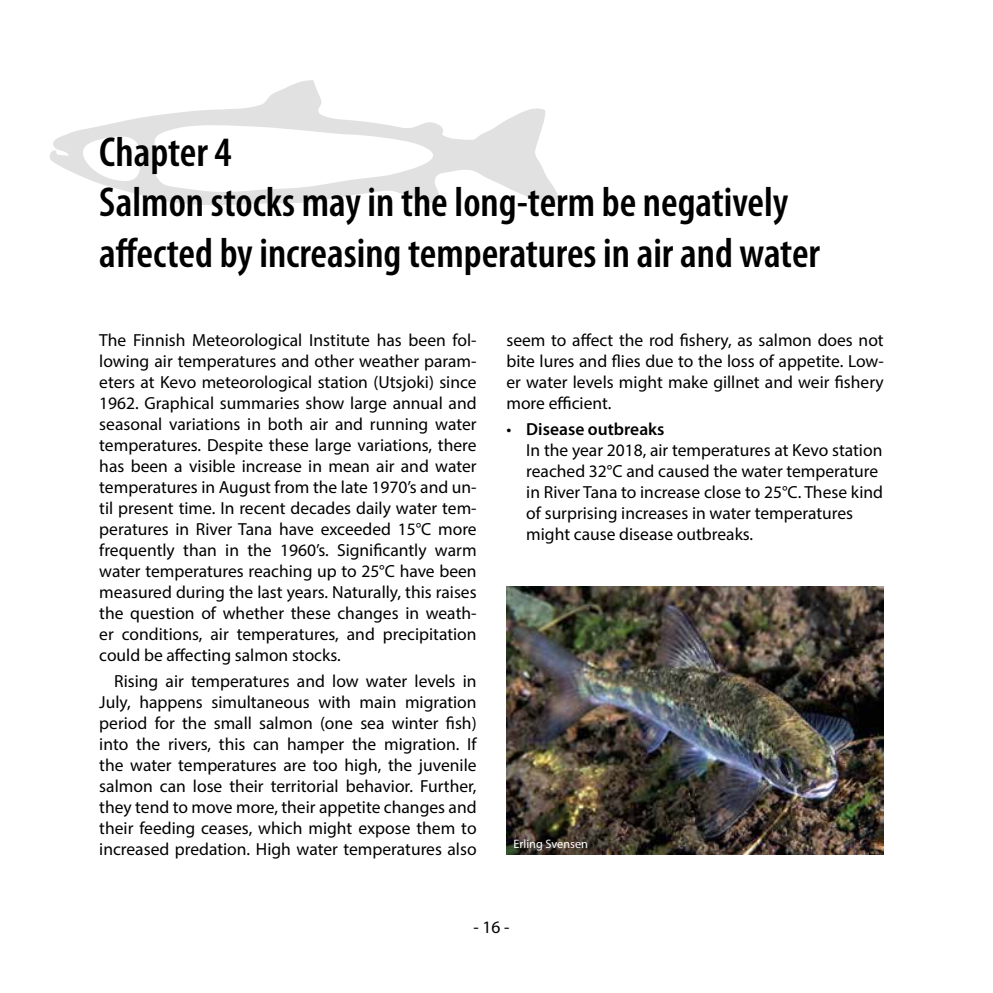
<style>
.page{position:relative;width:993px;height:993px;background:#fff}
.page>*{position:absolute;margin:0;border:0;box-sizing:border-box;transform-origin:0 0}
.t1{font:600 condensed 42px/50.4px "Myriad Pro";color:#000}
.t2{font:17.5px/21px "Myriad Pro";color:#000;text-align:justify}
.t3{font:12.25px "Myriad Pro";color:#fff}
.s1{font-weight:600}
</style>
<div class="page">
<svg style="left:49px;top:80px;width:509px;height:125px"></svg>
<img style="left:506px;top:586px;width:377px;height:268px">
<h1 class="t1" style="left:99px;top:127px;width:722px">Chapter 4<br>Salmon stocks may in the long-term be negatively affected by increasing temperatures in air and water</h1>
<p class="t2" style="left:99px;top:329px;width:379px">The Finnish Meteorological Institute has been fol&shy;lowing air temperatures and other weather param&shy;eters at Kevo meteorological station (Utsjoki) since 1962. Graphical summaries show large annual and seasonal variations in both air and running water temperatures. Despite these large variations, there has been a visible increase in mean air and water temperatures in August from the late 1970’s and un&shy;til present time. In recent decades daily water tem&shy;peratures in River Tana have exceeded 15°C more frequently than in the 1960’s. Significantly warm water temperatures reaching up to 25°C have been measured during the last years. Naturally, this raises the question of whether these changes in weath&shy;er conditions, air temperatures, and precipitation could be affecting salmon stocks.</p>
<p class="t2" style="left:99px;top:670px;width:379px;text-indent:15px">Rising air temperatures and low water levels in July, happens simultaneous with main migration period for the small salmon (one sea winter fish) into the rivers, this can hamper the migration. If the water temperatures are too high, the juvenile salmon can lose their territorial behavior. Further, they tend to move more, their appetite changes and their feeding ceases, which might expose them to increased predation. High water temperatures also</p>
<p class="t2" style="left:506px;top:329px;width:379px">seem to affect the rod fishery, as salmon does not bite lures and flies due to the loss of appetite. Low&shy;er water levels might make gillnet and weir fishery more efficient.</p>
<p class="t2" style="left:526px;top:418px;width:358px;text-align:left;text-indent:-20px">• <span class="s1">Disease outbreaks<br></span>In the year 2018, air temperatures at Kevo station reached 32°C and caused the water temperature in River Tana to increase close to 25°C. These kind of surprising increases in water temperatures might cause disease outbreaks.</p>
<p class="t3" style="left:513px;top:835px;width:76px">Erling Svensen</p>
<p class="t2" style="left:473px;top:916px;width:38px">- 16 -</p>
</div>
